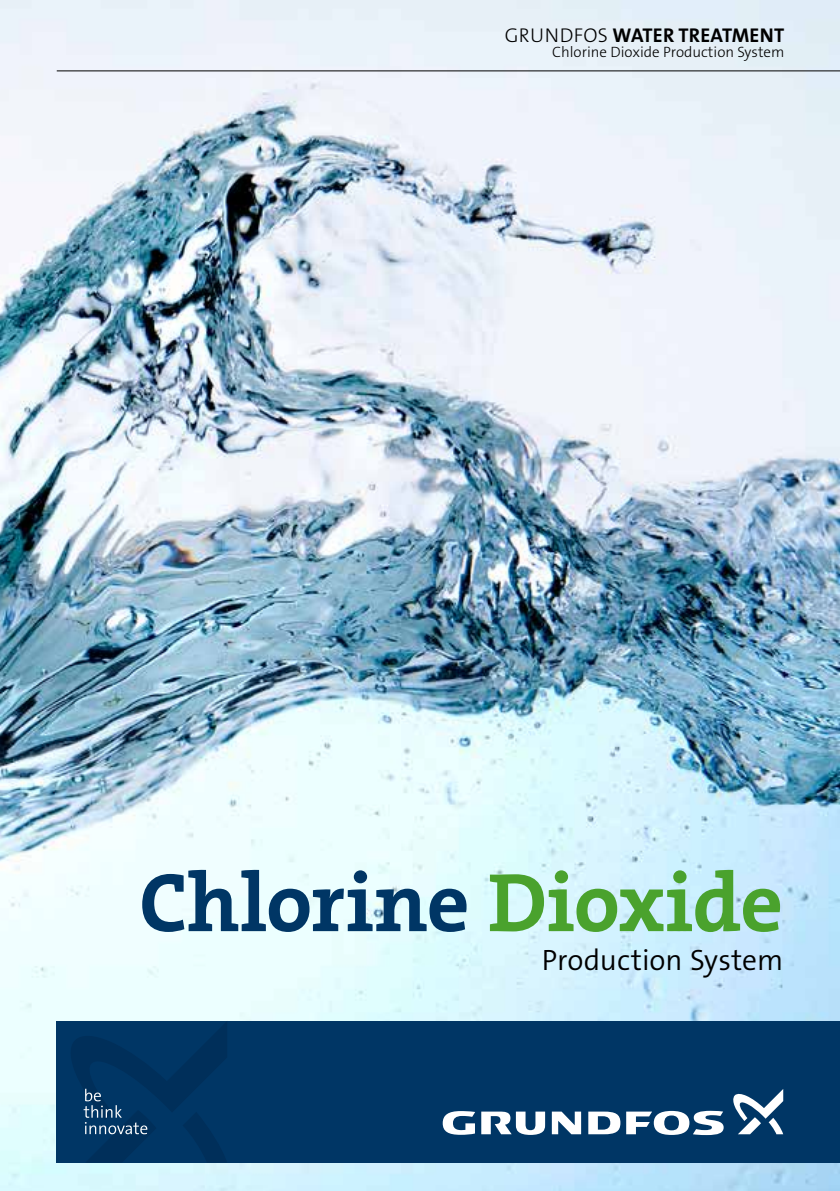
<style>
.page{position:relative;width:840px;height:1191px;background:#fff}
.page>*{position:absolute;margin:0;border:0;box-sizing:border-box;transform-origin:0 0}
.t1{font:83.6px "Grundfos The Serif OT 7 B";letter-spacing:-.01em;color:#003665}
.t2{font:29.6px "Grundfos The Sans V2 OT 4 SL";letter-spacing:-.005em;color:#000}
.t3{font:20px "Grundfos The Sans V2 OT 7 B";letter-spacing:.015em;color:#000}
.t4{font:15px "Grundfos The Sans V2 OT 3 L";color:#000}
.s1{font-family:"Grundfos The Sans V2 OT 3 L"}
.s2{color:#4aa22d}
</style>
<div class="page">
<img style="left:0;top:0;width:839px;height:1191px">
<div style="left:57px;top:1020px;width:782px;height:142px;background:#003665"></div>
<svg style="left:551px;top:1111px;width:29px;height:23px"></svg>
<svg style="left:481px;top:1111px;width:64px;height:24px"></svg>
<svg style="left:442px;top:1111px;width:33px;height:23px"></svg>
<svg style="left:588px;top:1110px;width:135px;height:25px"></svg>
<svg style="left:733px;top:1090px;width:49px;height:44px"></svg>
<svg style="left:68px;top:1020px;width:159px;height:142px"></svg>
<hr style="left:57px;top:70px;width:782px;height:1px;background:#000">
<h3 class="t3" style="left:504px;top:22px;width:281px"><span class="s1">grundfos</span> WATER TREATMENT</h3>
<p class="t4" style="left:552px;top:42px;width:234px">Chlorine Dioxide Production System</p>
<h1 class="t1" style="left:139px;top:849px;width:645px">Chlorine <span class="s2">Dioxide</span></h1>
<h2 class="t2" style="left:541px;top:941px;width:243px">Production System</h2>
</div>
